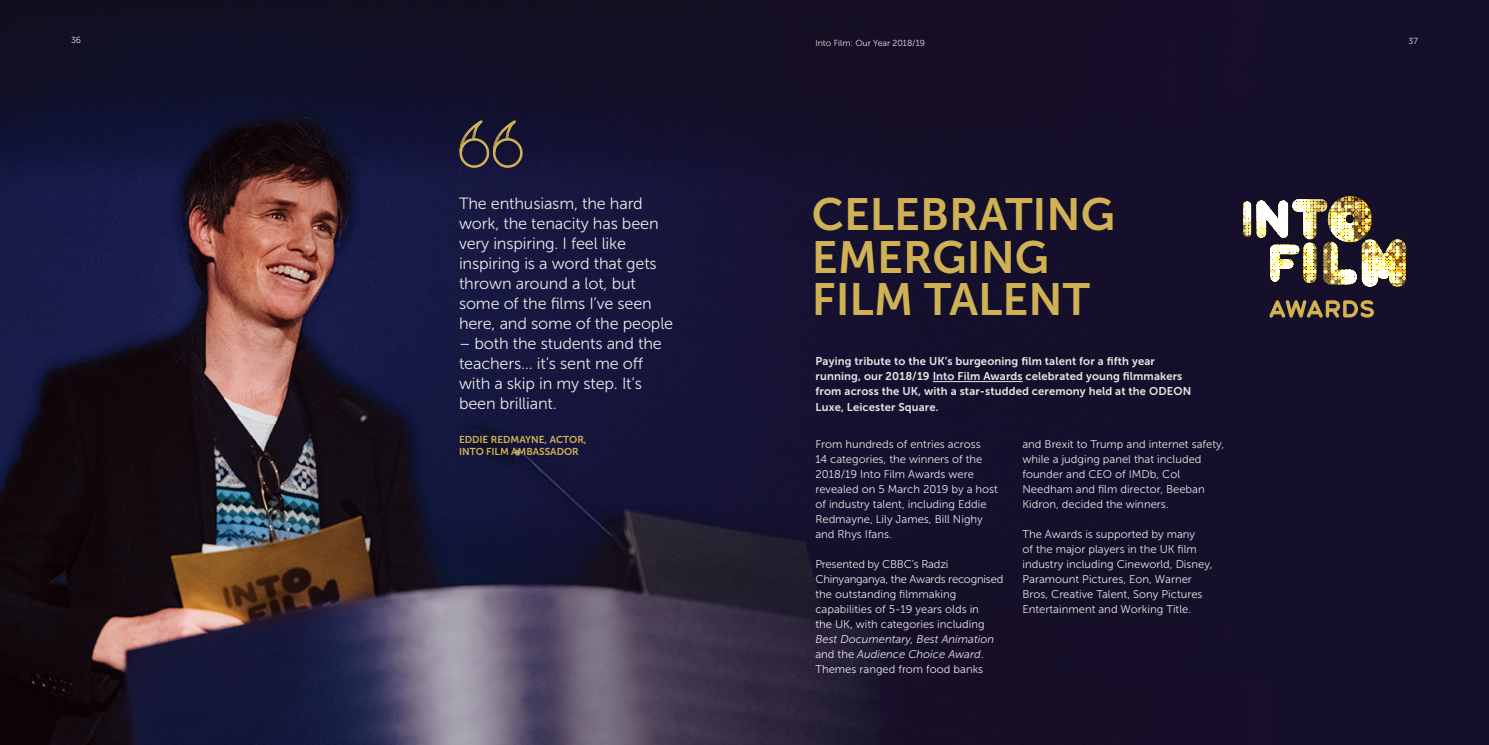
<style>
.page{position:relative;width:1489px;height:745px;background:#fff}
.page>*{position:absolute;margin:0;border:0;box-sizing:border-box;transform-origin:0 0}
.t1{font:45px/42.5px "Museo Sans 700";color:#d0b255}
.t2{font:16.25px/20px "Museo Sans 300";letter-spacing:-.01em;color:#e6e7e8}
.t3{font:11.25px/15px "Museo Sans 300";color:#e6e7e8}
.t4{font:11.25px/15px "Museo Sans 700";letter-spacing:.01em;color:#e6e7e8}
.t5{font:italic 11.25px/15px "Museo Sans 300";color:#e6e7e8}
.t6{font:10px/12.5px "Museo Sans 700";color:#d0b255}
.t7{font:8.75px "Museo Sans 300";color:#e6e7e8}
.s1{font-style:normal}
</style>
<div class="page">
<img style="left:0;top:0;width:1488px;height:744px">
<hr style="left:932px;top:381px;width:90px;height:1px;background:#e6e7e8">
<svg style="left:457px;top:122px;width:67px;height:47px;background:#39333c"></svg>
<img style="left:1243px;top:196px;width:162px;height:91px">
<svg style="left:1269px;top:300px;width:104px;height:17px;background:#73613f"></svg>
<p class="t7" style="left:71px;top:35px;width:12px">36</p>
<p class="t7" style="left:815px;top:38px;width:111px">Into Film: Our Year 2018/19</p>
<p class="t7" style="left:1408px;top:36px;width:11px">37</p>
<h2 class="t2" style="left:459px;top:193px;width:216px">The enthusiasm, the hard work, the tenacity has been very inspiring. I feel like inspiring is a word that gets thrown around a lot, but some of the films I’ve seen here, and some of the people</h2>
<h2 class="t2" style="left:459px;top:333px;width:204px">– both the students and the teachers… it’s sent me off with a skip in my step. It’s been brilliant.</h2>
<p class="t6" style="left:459px;top:433px;width:129px">EDDIE REDMAYNE, ACTOR,<br>INTO FILM AMBASSADOR</p>
<h1 class="t1" style="left:811px;top:193px;width:304px">CELEBRATING<br>EMERGING<br>FILM TALENT</h1>
<p class="t4" style="left:815px;top:354px;width:377px">Paying tribute to the UK’s burgeoning film talent for a fifth year running, our 2018/19 Into Film Awards celebrated young filmmakers from across the UK, with a star-studded ceremony held at the ODEON Luxe, Leicester Square.</p>
<p class="t3" style="left:815px;top:436px;width:184px">From hundreds of entries across<br>14 categories, the winners of the<br>2018/19 Into Film Awards were revealed on 5 March 2019 by a host of industry talent, including Eddie<br>Redmayne, Lily James, Bill Nighy and Rhys Ifans.</p>
<p class="t3" style="left:815px;top:556px;width:189px">Presented by CBBC’s Radzi<br>Chinyanganya, the Awards recognised the outstanding filmmaking capabilities of 5-19 years olds in<br>the UK, with categories including</p>
<p class="t5" style="left:815px;top:631px;width:180px">Best Documentary, Best Animation <span class="s1">and the</span> Audience Choice Award<span class="s1">.<br>Themes ranged from food banks</span></p>
<p class="t3" style="left:1022px;top:436px;width:203px">and Brexit to Trump and internet safety, while a judging panel that included founder and CEO of IMDb, Col Needham and film director, Beeban Kidron, decided the winners.</p>
<p class="t3" style="left:1022px;top:526px;width:192px">The Awards is supported by many<br>of the major players in the UK film industry including Cineworld, Disney, Paramount Pictures, Eon, Warner Bros, Creative Talent, Sony Pictures Entertainment and Working Title.</p>
</div>
